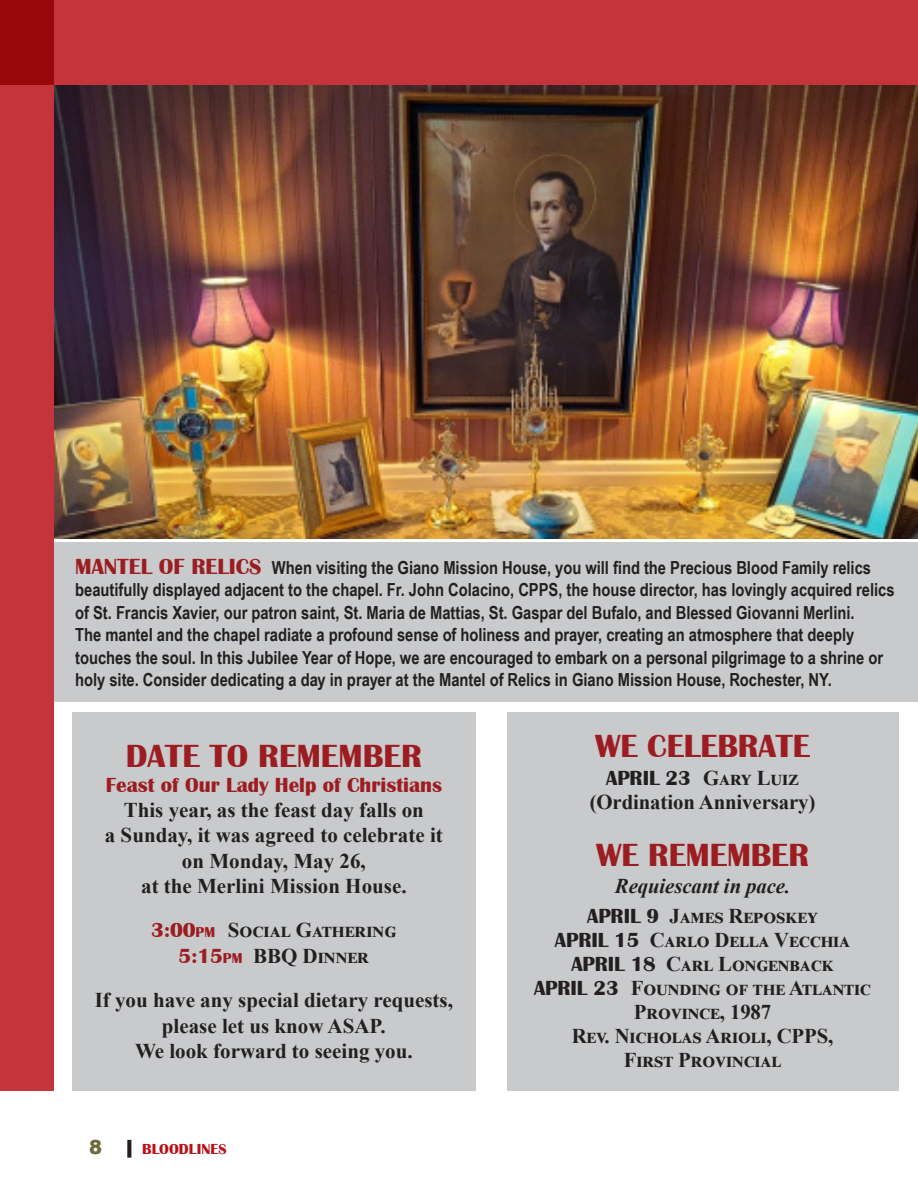
<style>
.page{position:relative;width:918px;height:1188px;background:#fff}
.page>*{position:absolute;margin:0;border:0;box-sizing:border-box;transform-origin:0 0}
.Subheadline___left_aligned{font:700 33px "Britannic";letter-spacing:-.005em;color:#9c1d21}
.Subheadline___left_aligned-2{font:700 21px/25.2px "Times New Roman";color:#231f20;text-align:center}
.Subheadline___left_aligned-3{font:700 21px "Britannic";color:#9c1d21}
.Subheadline___left_aligned-4{font:700 21px "Times New Roman";letter-spacing:.025em;color:#231f20}
.Subheadline___left_aligned-5{font:700 21px "Times New Roman";letter-spacing:.02em;color:#231f20}
.Subheadline___left_aligned-6{font:italic 700 21px "Times New Roman";letter-spacing:-.005em;color:#231f20}
.MASTER_PAGE___Page_Number_right_aligned{font:900 19.5px "Arial";color:#706b3c}
.Subheadline___left_aligned-7{font:700 18px/22.5px "Arial Narrow";color:#231f20}
.MASTER_PAGE___Magazine_Title_left_aligne{font:700 15px "Britannic";letter-spacing:.005em;color:#bb1018}
.s1{font-family:"Britannic";font-size:22.5px;color:#9c1d21}
.s2{font-family:"Britannic";color:#9c1d21}
.s3{font-family:"Britannic";font-size:14.7px;color:#9c1d21}
.s4{font-size:21px;color:#231f20}
.s5{font-family:"Britannic"}
</style>
<div class="page">
<div style="left:0;top:0;width:54px;height:1091px;background:#c5343b"></div>
<div style="left:0;top:0;width:918px;height:85px;background:#c5343b"></div>
<img style="left:54px;top:85px;width:864px;height:454px">
<div style="left:54px;top:543px;width:864px;height:159px;background:#c9cacc"></div>
<div style="left:72px;top:712px;width:403px;height:378px;background:#c9cacc"></div>
<div style="left:507px;top:712px;width:391px;height:378px;background:#c9cacc"></div>
<p class="Subheadline___left_aligned-7" style="left:75px;top:555px;width:821px"><span class="s1">MANTEL OF RELICS</span> When visiting the Giano Mission House, you will find the Precious Blood Family relics beautifully displayed adjacent to the chapel. Fr. John Colacino, CPPS, the house director, has lovingly acquired relics of St. Francis Xavier, our patron saint, St. Maria de Mattias, St. Gaspar del Bufalo, and Blessed Giovanni Merlini.</p>
<p class="Subheadline___left_aligned-7" style="left:75px;top:623px;width:809px">The mantel and the chapel radiate a profound sense of holiness and prayer, creating an atmosphere that deeply touches the soul. In this Jubilee Year of Hope, we are encouraged to embark on a personal pilgrimage to a shrine or holy site. Consider dedicating a day in prayer at the Mantel of Relics in Giano Mission House, Rochester, NY.</p>
<p class="Subheadline___left_aligned" style="left:126px;top:737px;width:298px">DATE TO REMEMBER</p>
<p class="Subheadline___left_aligned-3" style="left:106px;top:773px;width:338px">Feast of Our Lady Help of Christians</p>
<p class="Subheadline___left_aligned-2" style="left:124px;top:797px;width:302px">This year, as the feast day falls on</p>
<p class="Subheadline___left_aligned-2" style="left:105px;top:822px;width:339px">a Sunday, it was agreed to celebrate it</p>
<p class="Subheadline___left_aligned-2" style="left:182px;top:847px;width:185px">on Monday, May 26,</p>
<p class="Subheadline___left_aligned-2" style="left:141px;top:872px;width:267px">at the Merlini Mission House.</p>
<p class="Subheadline___left_aligned-2" style="left:151px;top:917px;width:247px"><span class="s2">3:00</span><span class="s3">pm</span> Social Gathering</p>
<p class="Subheadline___left_aligned-2" style="left:178px;top:942px;width:190px"><span class="s2">5:15</span><span class="s3">pm</span> BBQ Dinner</p>
<p class="Subheadline___left_aligned-2" style="left:95px;top:987px;width:360px">If you have any special dietary requests, please let us know ASAP.</p>
<p class="Subheadline___left_aligned-2" style="left:135px;top:1037px;width:279px">We look forward to seeing you.</p>
<p class="MASTER_PAGE___Page_Number_right_aligned" style="left:89px;top:1133px;width:15px">8</p>
<p class="MASTER_PAGE___Magazine_Title_left_aligne" style="left:128px;top:1141px;width:101px"><span class="s4">|</span> BLOODLINES</p>
<p class="Subheadline___left_aligned" style="left:595px;top:727px;width:217px">WE CELEBRATE</p>
<p class="Subheadline___left_aligned-2" style="left:606px;top:765px;width:194px"><span class="s5">APRIL 23</span> Gary Luiz</p>
<p class="Subheadline___left_aligned-2" style="left:590px;top:789px;width:227px">(Ordination Anniversary)</p>
<p class="Subheadline___left_aligned" style="left:596px;top:837px;width:215px">WE REMEMBER</p>
<p class="Subheadline___left_aligned-6" style="left:615px;top:872px;width:177px">Requiescant in pace.</p>
<p class="Subheadline___left_aligned-5" style="left:587px;top:901px;width:232px"><span class="s5">APRIL 9</span> James Reposkey</p>
<p class="Subheadline___left_aligned-4" style="left:555px;top:925px;width:296px"><span class="s5">APRIL 15</span> Carlo Della Vecchia</p>
<p class="Subheadline___left_aligned-2" style="left:571px;top:951px;width:263px"><span class="s5">APRIL 18</span> Carl Longenback</p>
<p class="Subheadline___left_aligned-2" style="left:534px;top:976px;width:338px;line-height:24px"><span class="s5">APRIL 23</span> Founding of the Atlantic<br>Province, 1987</p>
<p class="Subheadline___left_aligned-2" style="left:572px;top:1023px;width:263px">Rev. Nicholas Arioli, CPPS,</p>
<p class="Subheadline___left_aligned-2" style="left:624px;top:1047px;width:155px">First Provincial</p>
</div>
